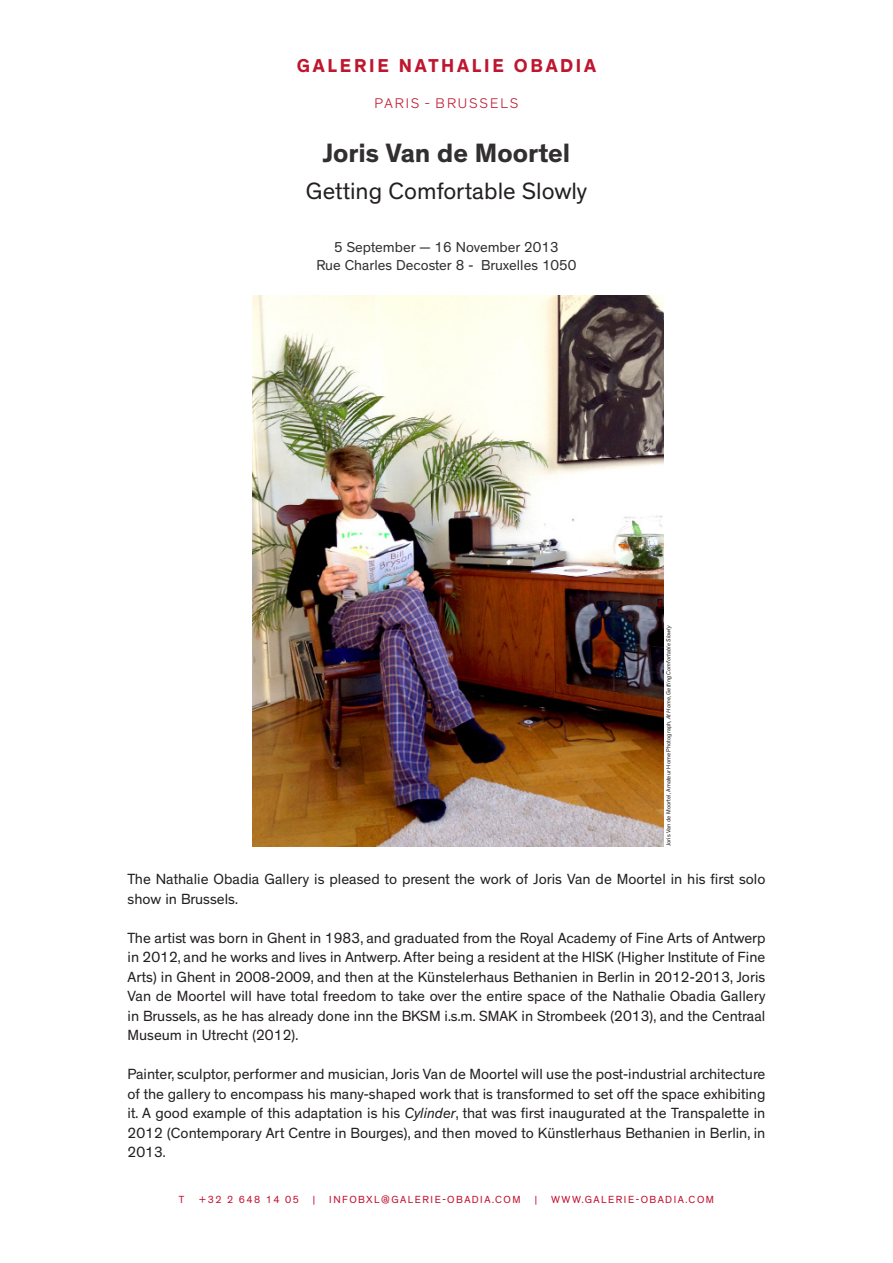
<style>
.page{position:relative;width:893px;height:1263px;background:#fff}
.page>*{position:absolute;margin:0;border:0;box-sizing:border-box;transform-origin:0 0}
.t1{font:700 27px "Theinhardt";color:#312f30}
.t2{font:24px "Theinhardt";color:#231f20}
.t3{font:700 19.05px "Theinhardt";letter-spacing:.145em;color:#bf162f}
.t4{font:15px/19.5px "Theinhardt";color:#231f20;text-align:justify}
.t5{font:14.7px "Theinhardt";color:#312f30}
.t6{font:300 14.25px "Theinhardt";letter-spacing:.145em;color:#bf162f}
.t7{font:10.5px "Theinhardt";letter-spacing:.145em;color:#c3102f}
.t8{font:6px "Theinhardt";color:#231f20}
.s1{font-style:italic}
</style>
<div class="page">
<img style="left:253px;top:296px;width:411px;height:550px">
<p class="t3" style="left:297px;top:54px;width:301px">GALERIE NATHALIE OBADIA</p>
<p class="t6" style="left:374px;top:95px;width:146px">PARIS - BRUSSELS</p>
<p class="t1" style="left:323px;top:136px;width:249px">Joris Van de Moortel</p>
<p class="t2" style="left:306px;top:177px;width:283px">Getting Comfortable Slowly</p>
<p class="t5" style="left:334px;top:238px;width:226px">5 September — 16 November 2013</p>
<p class="t5" style="left:316px;top:256px;width:262px">Rue Charles Decoster 8 - Bruxelles 1050</p>
<p class="t8" style="left:665px;top:846px;width:223px;rotate:-90deg">Joris Van de Moortel, Amateur Home Photograph, <span class="s1">At Home, Getting Comfortable Slowly</span></p>
<p class="t4" style="left:128px;top:870px;width:639px">The Nathalie Obadia Gallery is pleased to present the work of Joris Van de Moortel in his first solo show in Brussels.</p>
<p class="t4" style="left:128px;top:928px;width:639px">The artist was born in Ghent in 1983, and graduated from the Royal Academy of Fine Arts of Antwerp in 2012, and he works and lives in Antwerp. After being a resident at the HISK (Higher Institute of Fine Arts) in Ghent in 2008-2009, and then at the Künstelerhaus Bethanien in Berlin in 2012-2013, Joris Van de Moortel will have total freedom to take over the entire space of the Nathalie Obadia Gallery in Brussels, as he has already done inn the BKSM i.s.m. SMAK in Strombeek (2013), and the Centraal Museum in Utrecht (2012).</p>
<p class="t4" style="left:128px;top:1065px;width:639px">Painter, sculptor, performer and musician, Joris Van de Moortel will use the post-industrial architecture of the gallery to encompass his many-shaped work that is transformed to set off the space exhibiting it. A good example of this adaptation is his <span class="s1">Cylinder</span>, that was first inaugurated at the Transpalette in 2012 (Contemporary Art Centre in Bourges), and then moved to Künstlerhaus Bethanien in Berlin, in 2013.</p>
<p class="t7" style="left:179px;top:1193px;width:7px">T</p>
<p class="t7" style="left:198px;top:1193px;width:102px">+32 2 648 14 05</p>
<p class="t7" style="left:313px;top:1193px;width:4px">|</p>
<p class="t7" style="left:329px;top:1193px;width:193px">INFOBXL@GALERIE-OBADIA.COM</p>
<p class="t7" style="left:535px;top:1193px;width:4px">|</p>
<p class="t7" style="left:551px;top:1193px;width:164px">WWW.GALERIE-OBADIA.COM</p>
</div>
